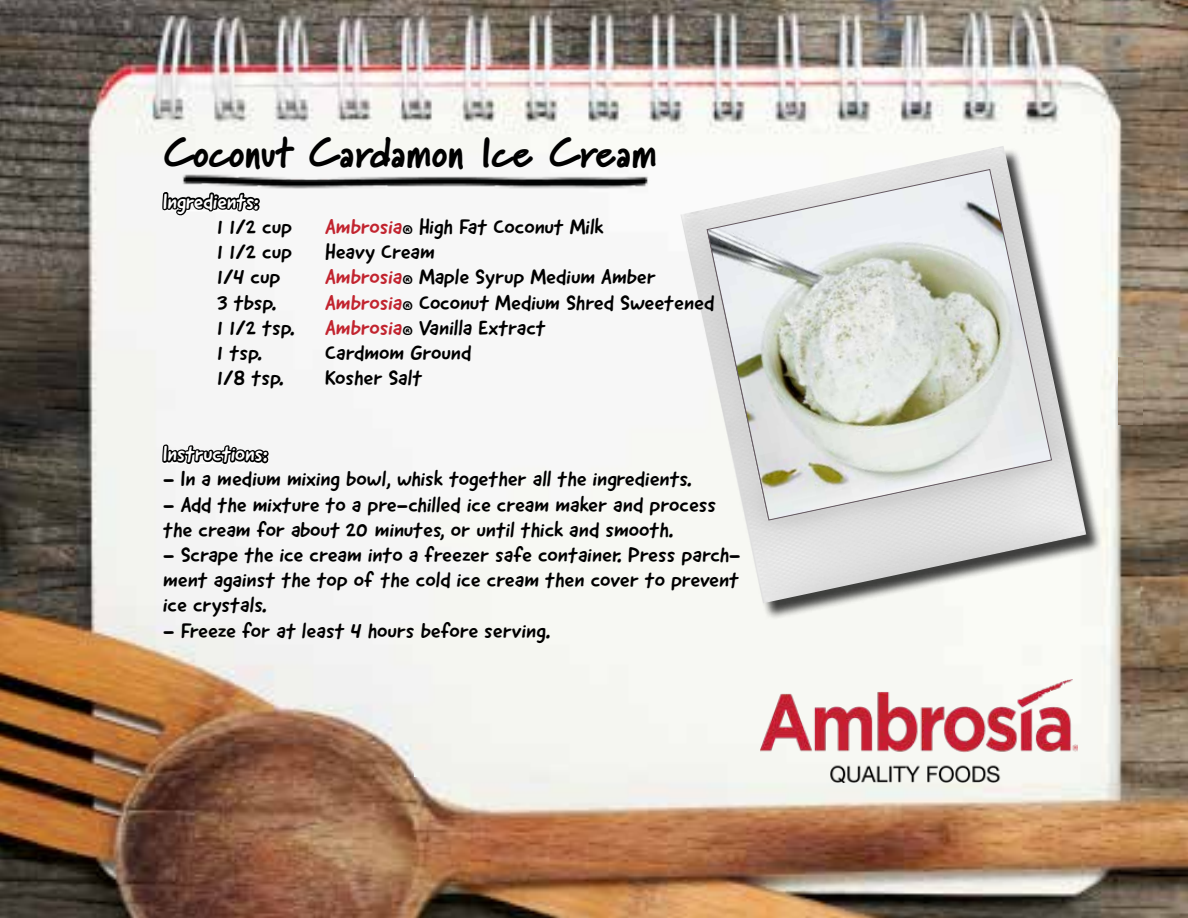
<style>
.page{position:relative;width:1188px;height:918px;background:#fff}
.page>*{position:absolute;margin:0;border:0;box-sizing:border-box;transform-origin:0 0}
.t1{font:900 43.2px "Marydale";color:#000;scale:.96 1}
.t2{font:21px/25.2px "Good Dog New";color:#000;scale:1.05 1}
.t3{font:21px "Good Dog New";color:#fff}
.s1{color:#c2242f}
.s2{font-size:12px}
</style>
<div class="page">
<img style="left:0;top:0;width:1188px;height:918px">
<img style="left:760px;top:679px;width:318px;height:103px">
<img style="left:415px;top:750px;width:24px;height:26px">
<img style="left:271px;top:167px;width:386px;height:25px">
<img style="left:1119px;top:357px;width:24px;height:67px">
<div style="left:682px;top:147px;width:421px;height:473px;background:#000;opacity:.75"></div>
<img style="left:680px;top:146px;width:406px;height:457px">
<svg style="left:707px;top:169px;width:345px;height:351px;background:#d9dbd7"></svg>
<svg style="left:161px;top:55px;width:110px;height:501px"></svg>
<h1 class="t1" style="left:164px;top:127px;width:515px">Coconut Cardamon Ice Cream</h1>
<p class="t3" style="left:163px;top:188px;width:97px">Ingredients:</p>
<p class="t2" style="left:217px;top:214px;width:73px">1 1/2 cup</p>
<p class="t2" style="left:325px;top:214px;width:267px"><span class="s1">Ambrosia</span><span class="s2">®</span> High Fat Coconut Milk</p>
<p class="t2" style="left:217px;top:239px;width:73px">1 1/2 cup</p>
<p class="t2" style="left:325px;top:239px;width:106px">Heavy Cream</p>
<p class="t2" style="left:217px;top:264px;width:62px">1/4 cup</p>
<p class="t2" style="left:325px;top:264px;width:316px"><span class="s1">Ambrosia</span><span class="s2">®</span> Maple Syrup Medium Amber</p>
<p class="t2" style="left:217px;top:290px;width:58px">3 tbsp.</p>
<p class="t2" style="left:325px;top:290px;width:372px"><span class="s1">Ambrosia</span><span class="s2">®</span> Coconut Medium Shred Sweetened</p>
<p class="t2" style="left:217px;top:315px;width:76px">1 1/2 tsp.</p>
<p class="t2" style="left:325px;top:315px;width:212px"><span class="s1">Ambrosia</span><span class="s2">®</span> Vanilla Extract</p>
<p class="t2" style="left:217px;top:340px;width:45px">1 tsp.</p>
<p class="t2" style="left:325px;top:340px;width:141px">Cardmom Ground</p>
<p class="t2" style="left:217px;top:365px;width:65px">1/8 tsp.</p>
<p class="t2" style="left:325px;top:365px;width:94px">Kosher Salt</p>
<p class="t3" style="left:163px;top:440px;width:106px">Instructions:</p>
<p class="t2" style="left:163px;top:467px;width:505px">- In a medium mixing bowl, whisk together all the ingredients.</p>
<p class="t2" style="left:163px;top:492px;width:528px">- Add the mixture to a pre-chilled ice cream maker and process the cream for about 20 minutes, or until thick and smooth.</p>
<p class="t2" style="left:163px;top:542px;width:551px;text-align:justify">- Scrape the ice cream into a freezer safe container. Press parch&shy;ment against the top of the cold ice cream then cover to prevent ice crystals.</p>
<p class="t2" style="left:163px;top:618px;width:371px">- Freeze for at least 4 hours before serving.</p>
</div>
